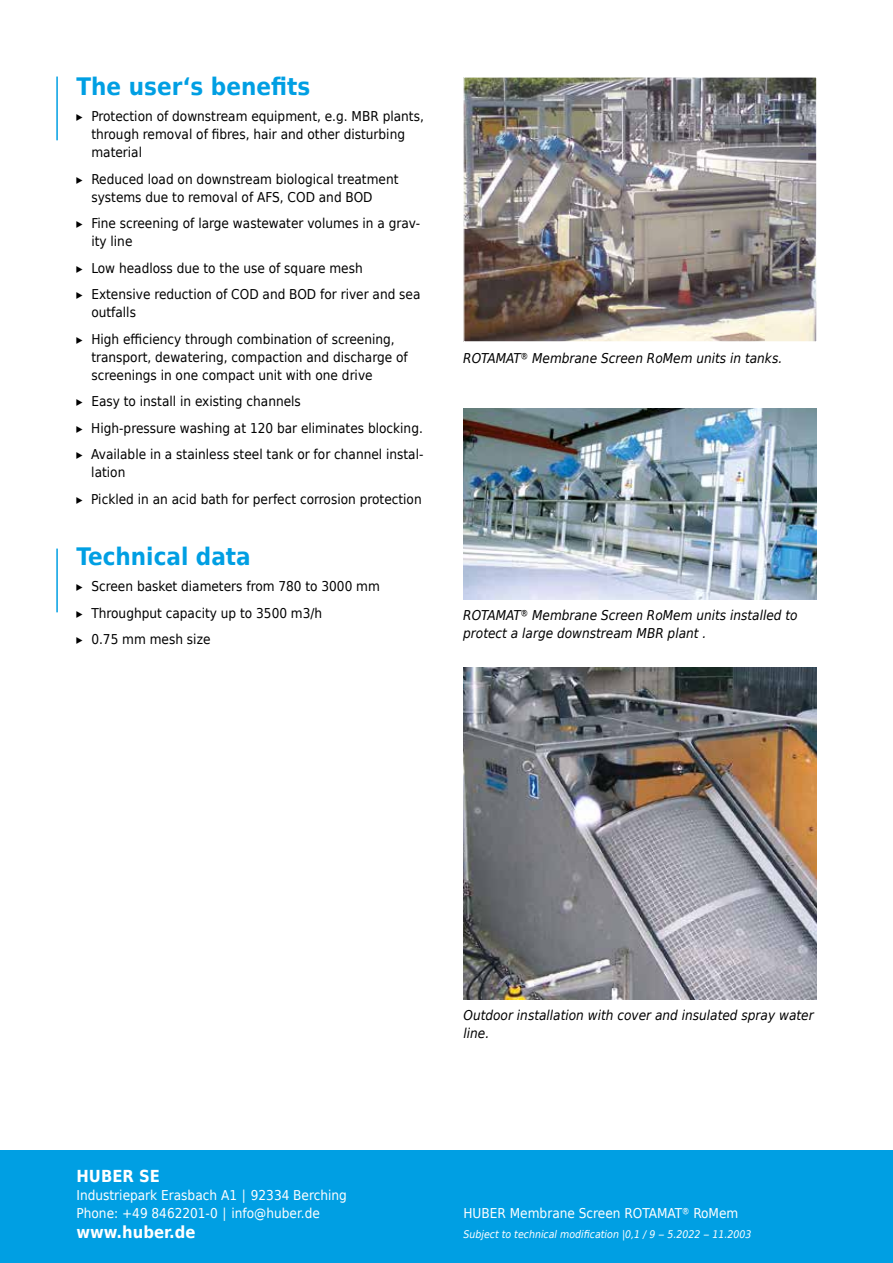
<style>
.page{position:relative;width:893px;height:1263px;background:#fff}
.page>*{position:absolute;margin:0;border:0;box-sizing:border-box;transform-origin:0 0}
.t1{font:700 24px "Huber Tec";color:#009fe3}
.t2{font:700 16.5px "Huber Tec";color:#fff}
.t3{font:13.5px/26.5px "Huber Tec";color:#000}
.t4{font:italic 13.5px/18px "Huber Tec";color:#000}
.t5{font:13.5px/18px "Huber Tec";color:#fff}
.t6{font:italic 10.5px "Huber Tec";color:#fff}
</style>
<div class="page">
<div style="left:0;top:1151px;width:893px;height:112px;background:#009fe3"></div>
<img style="left:463px;top:408px;width:353px;height:192px">
<img style="left:465px;top:79px;width:350px;height:261px">
<div style="left:463px;top:77px;width:354px;height:265px;border:1px solid #fff"></div>
<img style="left:463px;top:668px;width:353px;height:331px">
<hr style="left:56px;top:77px;width:2px;height:63px;background:#009fe3">
<hr style="left:56px;top:549px;width:2px;height:63px;background:#009fe3">
<h1 class="t1" style="left:77px;top:67px;width:235px">The user‘s benefits</h1>
<p class="t3" style="left:91px;top:107px;width:334px;line-height:18px;text-indent:-15px">▸ Protection of downstream equipment, e.g. MBR plants, through removal of fibres, hair and other disturbing material</p>
<p class="t3" style="left:91px;top:169px;width:309px;line-height:18px;text-indent:-15px">▸ Reduced load on downstream biological treatment systems due to removal of AFS, COD and BOD</p>
<p class="t3" style="left:91px;top:214px;width:330px;line-height:18px;text-indent:-15px">▸ Fine screening of large wastewater volumes in a grav&shy;ity line</p>
<p class="t3" style="left:76px;top:254px;width:346px">▸ Low headloss due to the use of square mesh<br>▸ Extensive reduction of COD and BOD for river and sea</p>
<p class="t3" style="left:76px;top:299px;width:320px;text-indent:15px">outfalls<br>▸ High efficiency through combination of screening,</p>
<p class="t3" style="left:91px;top:347px;width:318px;line-height:18px">transport, dewatering, compaction and discharge of screenings in one compact unit with one drive</p>
<p class="t3" style="left:76px;top:387px;width:348px">▸ Easy to install in existing channels<br>▸ High-pressure washing at 120 bar eliminates blocking. ▸ Available in a stainless steel tank or for channel instal-</p>
<p class="t3" style="left:76px;top:458px;width:347px;text-indent:15px">lation<br>▸ Pickled in an acid bath for perfect corrosion protection</p>
<h1 class="t1" style="left:77px;top:536px;width:176px">Technical data</h1>
<p class="t3" style="left:77px;top:572px;width:305px">▸ Screen basket diameters from 780 to 3000 mm ▸ Throughput capacity up to 3500 m3/h<br>▸ 0.75 mm mesh size</p>
<p class="t4" style="left:463px;top:349px;width:320px">ROTAMAT® Membrane Screen RoMem units in tanks.</p>
<p class="t4" style="left:463px;top:607px;width:336px">ROTAMAT® Membrane Screen RoMem units installed to protect a large downstream MBR plant .</p>
<p class="t2" style="left:77px;top:1162px;width:85px">HUBER SE</p>
<p class="t5" style="left:77px;top:1185px;width:272px">Industriepark Erasbach A1 ∣ 92334 Berching<br>Phone: +49 8462201-0 ∣ info@huber.de</p>
<p class="t2" style="left:77px;top:1218px;width:120px">www.huber.de</p>
<p class="t4" style="left:463px;top:1006px;width:352px">Outdoor installation with cover and insulated spray water line.</p>
<p class="t5" style="left:463px;top:1203px;width:276px">HUBER Membrane Screen ROTAMAT® RoMem</p>
<p class="t6" style="left:463px;top:1226px;width:289px">Subject to technical modification |0,1 / 9 – 5.2022 – 11.2003</p>
</div>
